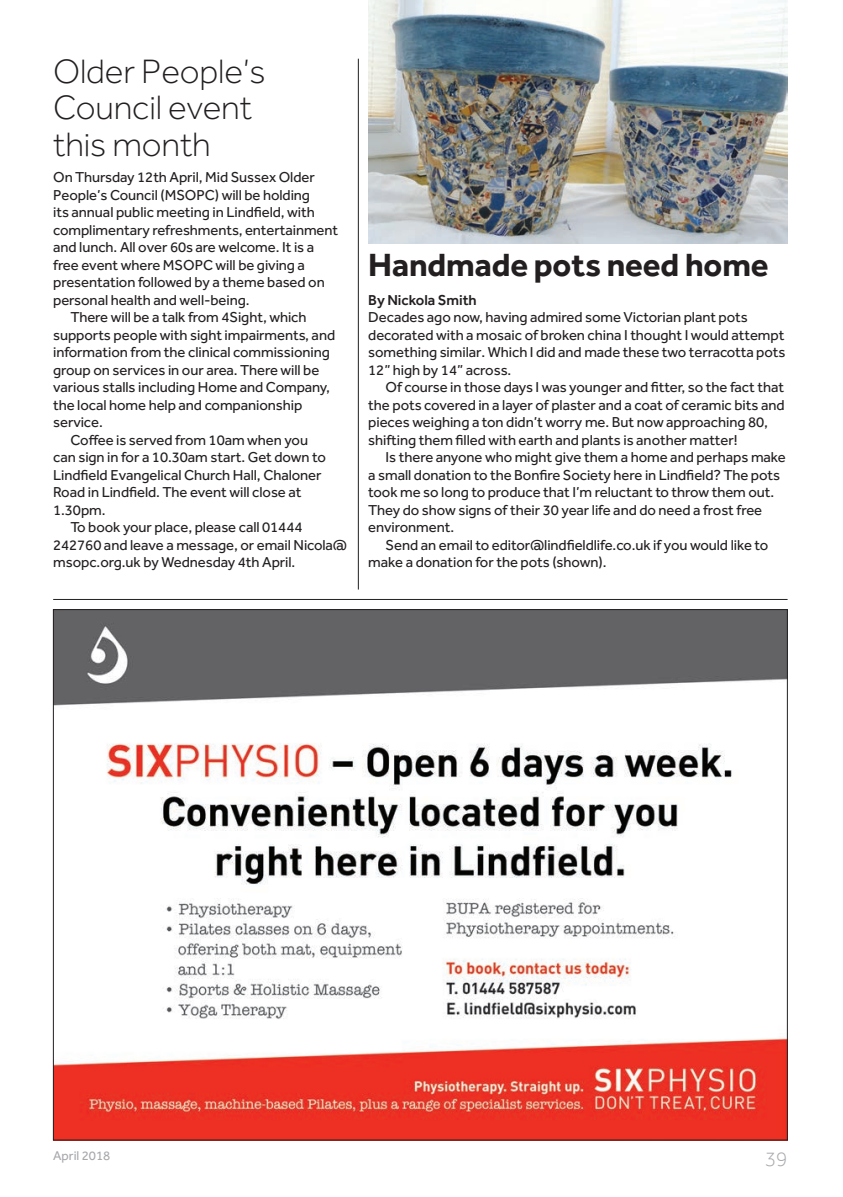
<style>
.page{position:relative;width:843px;height:1197px;background:#fff}
.page>*{position:absolute;margin:0;border:0;box-sizing:border-box;transform-origin:0 0}
.t1{font:300 35px/36.8px "Effra";letter-spacing:-.005em;color:#231f20}
.t2{font:700 33.25px "Effra";letter-spacing:-.005em;color:#231f20}
.t3{font:300 21px "Effra";color:#a8a9ad}
.t4{font:14.88px/17.5px "Effra";letter-spacing:-.005em;color:#231f20}
.t5{font:500 14.88px "Effra";letter-spacing:-.005em;color:#231f20}
.t6{font:13.12px "Effra";color:#a8a9ad}
</style>
<div class="page">
<img style="left:55px;top:611px;width:730px;height:527px">
<hr style="left:53px;top:599px;width:734px;height:1px;background:#231f20">
<hr style="left:358px;top:59px;width:1px;height:530px;background:#231f20">
<img style="left:368px;top:0;width:419px;height:243px">
<h1 class="t1" style="left:53px;top:52px;width:214px">Older People’s<br>Council event this month</h1>
<p class="t4" style="left:53px;top:168px;width:263px">On Thursday 12th April, Mid Sussex Older</p>
<p class="t4" style="left:53px;top:186px;width:258px">People’s Council (MSOPC) will be holding</p>
<p class="t4" style="left:53px;top:203px;width:263px">its annual public meeting in Lindfield, with</p>
<p class="t4" style="left:53px;top:221px;width:287px">complimentary refreshments, entertainment</p>
<p class="t4" style="left:53px;top:238px;width:262px">and lunch. All over 60s are welcome. It is a</p>
<p class="t4" style="left:53px;top:256px;width:253px">free event where MSOPC will be giving a</p>
<p class="t4" style="left:53px;top:273px;width:273px">presentation followed by a theme based on</p>
<p class="t4" style="left:53px;top:291px;width:198px">personal health and well-being.</p>
<p class="t4" style="left:71px;top:308px;width:237px">There will be a talk from 4Sight, which</p>
<p class="t4" style="left:53px;top:326px;width:283px">supports people with sight impairments, and</p>
<p class="t4" style="left:53px;top:343px;width:278px">information from the clinical commissioning</p>
<p class="t4" style="left:53px;top:361px;width:268px">group on services in our area. There will be</p>
<p class="t4" style="left:53px;top:378px;width:278px">various stalls including Home and Company,</p>
<p class="t4" style="left:53px;top:396px;width:251px">the local home help and companionship</p>
<p class="t4" style="left:53px;top:413px;width:51px">service.</p>
<p class="t4" style="left:71px;top:431px;width:239px">Coffee is served from 10am when you</p>
<p class="t4" style="left:53px;top:448px;width:274px">can sign in for a 10.30am start. Get down to</p>
<p class="t4" style="left:53px;top:466px;width:270px">Lindfield Evangelical Church Hall, Chaloner</p>
<p class="t4" style="left:53px;top:483px;width:250px">Road in Lindfield. The event will close at</p>
<p class="t4" style="left:53px;top:501px;width:54px">1.30pm.</p>
<p class="t4" style="left:71px;top:518px;width:233px">To book your place, please call 01444</p>
<p class="t4" style="left:53px;top:536px;width:295px">242760 and leave a message, or email Nicola@</p>
<p class="t4" style="left:53px;top:553px;width:244px">msopc.org.uk by Wednesday 4th April.</p>
<h2 class="t2" style="left:368px;top:244px;width:402px">Handmade pots need home</h2>
<p class="t5" style="left:368px;top:291px;width:110px">By Nickola Smith</p>
<p class="t4" style="left:368px;top:308px;width:419px">Decades ago now, having admired some Victorian plant pots decorated with a mosaic of broken china I thought I would attempt something similar. Which I did and made these two terracotta pots 12” high by 14” across.</p>
<p class="t4" style="left:368px;top:378px;width:418px;text-indent:17px">Of course in those days I was younger and fitter, so the fact that the pots covered in a layer of plaster and a coat of ceramic bits and pieces weighing a ton didn’t worry me. But now approaching 80, shifting them filled with earth and plants is another matter!</p>
<p class="t4" style="left:368px;top:448px;width:419px;text-indent:17px">Is there anyone who might give them a home and perhaps make a small donation to the Bonfire Society here in Lindfield? The pots took me so long to produce that I’m reluctant to throw them out.<br>They do show signs of their 30 year life and do need a frost free environment.</p>
<p class="t4" style="left:368px;top:536px;width:401px;text-indent:17px">Send an email to editor@lindfieldlife.co.uk if you would like to make a donation for the pots (shown).</p>
<p class="t6" style="left:53px;top:1148px;width:59px">April 2018</p>
<h3 class="t3" style="left:764px;top:1147px;width:24px">39</h3>
</div>
